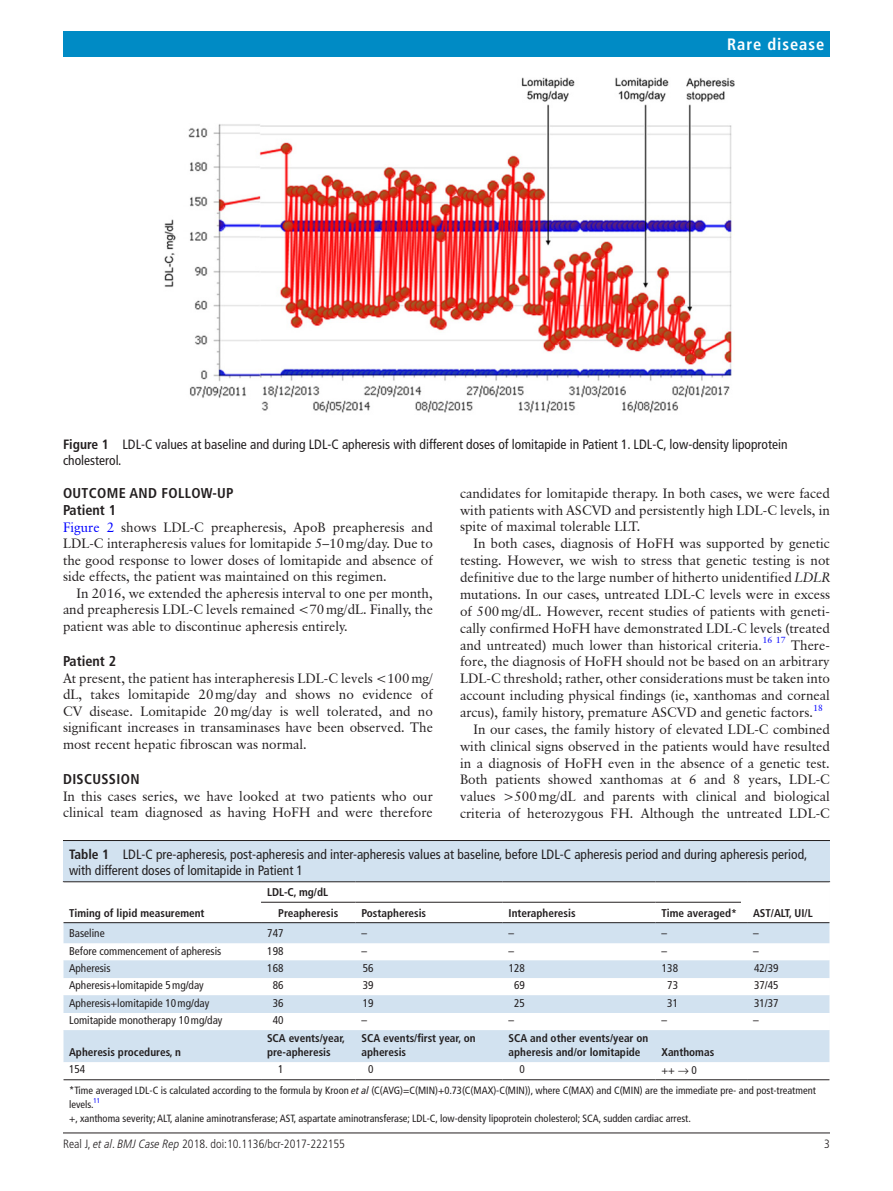
<style>
.page{position:relative;width:893px;height:1191px;background:#fff}
.page>*{position:absolute;margin:0;border:0;box-sizing:border-box;transform-origin:0 0}
.t1{font:700 condensed 16.5px "Frutiger LT Pro";color:#fff}
.t2{font:700 condensed 14.25px/17.2px "Frutiger LT Pro";letter-spacing:.025em;color:#231f20}
.t3{font:13.5px/16.8px "Classical Garamond BT";color:#231f20;text-align:justify}
.t4{font:condensed 13.5px/16.5px "Frutiger LT Pro";color:#231f20}
.t5{font:300 condensed 12px "Frutiger LT Pro";color:#231f20}
.t6{font:700 condensed 11.25px/14.2px "Frutiger LT Pro";color:#231f20}
.t7{font:condensed 11.25px "Frutiger LT Pro";color:#231f20}
.t8{font:condensed 10.5px/14.2px "Frutiger LT Pro";color:#231f20}
.t9{font:9px "Classical Garamond BT";color:#00f}
.s1{font-weight:700}
.s2{color:#00f}
.s3{font-style:italic}
</style>
<div class="page">
<hr style="left:63px;top:1132px;width:767px;height:1px;background:#231f20">
<div style="left:63px;top:31px;width:767px;height:25px;background:#008bc5"></div>
<img style="left:164px;top:77px;width:570px;height:336px">
<div style="left:63px;top:840px;width:767px;height:282px;background:#d2e2f0"></div>
<hr style="left:63px;top:840px;width:767px;height:1px;background:#231f20">
<div style="left:64px;top:882px;width:766px;height:197px;background:#fff"></div>
<svg style="left:64px;top:923px;width:766px;height:139px"></svg>
<div style="left:63px;top:1079px;width:767px;height:43px;background:#fff"></div>
<hr style="left:63px;top:922px;width:198px;height:1px;background:#231f20">
<hr style="left:747px;top:922px;width:83px;height:1px;background:#231f20">
<hr style="left:63px;top:881px;width:198px;height:1px;background:#231f20">
<hr style="left:261px;top:881px;width:94px;height:1px;background:#231f20">
<hr style="left:355px;top:881px;width:147px;height:1px;background:#231f20">
<hr style="left:502px;top:881px;width:153px;height:1px;background:#231f20">
<hr style="left:655px;top:881px;width:92px;height:1px;background:#231f20">
<hr style="left:747px;top:881px;width:83px;height:1px;background:#231f20">
<hr style="left:261px;top:902px;width:94px;height:1px;background:#231f20">
<hr style="left:261px;top:922px;width:94px;height:1px;background:#231f20">
<hr style="left:355px;top:902px;width:147px;height:1px;background:#231f20">
<hr style="left:355px;top:922px;width:147px;height:1px;background:#231f20">
<hr style="left:502px;top:902px;width:153px;height:1px;background:#231f20">
<hr style="left:502px;top:922px;width:153px;height:1px;background:#231f20">
<hr style="left:655px;top:902px;width:92px;height:1px;background:#231f20">
<hr style="left:655px;top:922px;width:92px;height:1px;background:#231f20">
<hr style="left:63px;top:1079px;width:198px;height:1px;background:#231f20">
<hr style="left:261px;top:1079px;width:94px;height:1px;background:#231f20">
<hr style="left:355px;top:1079px;width:147px;height:1px;background:#231f20">
<hr style="left:502px;top:1079px;width:153px;height:1px;background:#231f20">
<hr style="left:655px;top:1079px;width:92px;height:1px;background:#231f20">
<hr style="left:747px;top:1079px;width:83px;height:1px;background:#231f20">
<svg style="left:63px;top:882px;width:1px;height:148px"></svg>
<hr style="left:63px;top:1030px;width:1px;height:32px;background:#fff">
<svg style="left:63px;top:1062px;width:1px;height:17px"></svg>
<hr style="left:63px;top:1079px;width:1px;height:43px;background:#fff">
<svg style="left:741px;top:900px;width:6px;height:4px"></svg>
<p class="t1" style="left:727px;top:34px;width:99px">Rare disease</p>
<p class="t4" style="left:63px;top:436px;width:726px"><span class="s1">Figure 1</span> LDL-C values at baseline and during LDL-C apheresis with different doses of lomitapide in Patient 1. LDL-C, low-density lipoprotein cholesterol.</p>
<p class="t2" style="left:63px;top:484px;width:172px">Outcome and follow-up<br>Patient 1</p>
<p class="t3" style="left:63px;top:519px;width:371px"><span class="s2">Figure 2</span> shows LDL-C preapheresis, ApoB preapheresis and LDL-C interapheresis values for lomitapide 5–10mg/day. Due to the good response to lower doses of lomitapide and absence of side effects, the patient was maintained on this regimen.</p>
<p class="t3" style="left:63px;top:585px;width:371px;text-indent:14px">In 2016, we extended the apheresis interval to one per month, and preapheresis LDL-C levels remained &lt;70mg/dL. Finally, the patient was able to discontinue apheresis entirely.</p>
<p class="t2" style="left:63px;top:652px;width:55px">Patient 2</p>
<p class="t3" style="left:63px;top:669px;width:371px">At present, the patient has interapheresis LDL-C levels &lt;100mg/ dL, takes lomitapide 20mg/day and shows no evidence of CV disease. Lomitapide 20mg/day is well tolerated, and no significant increases in transaminases have been observed. The most recent hepatic fibroscan was normal.</p>
<p class="t2" style="left:63px;top:770px;width:78px">Discussion</p>
<p class="t3" style="left:63px;top:787px;width:371px">In this cases series, we have looked at two patients who our clinical team diagnosed as having HoFH and were therefore</p>
<p class="t3" style="left:460px;top:484px;width:371px">candidates for lomitapide therapy. In both cases, we were faced with patients with ASCVD and persistently high LDL-C levels, in spite of maximal tolerable LLT.</p>
<p class="t3" style="left:460px;top:535px;width:371px;text-indent:14px">In both cases, diagnosis of HoFH was supported by genetic testing. However, we wish to stress that genetic testing is not definitive due to the large number of hitherto unidentified <span class="s3">LDLR </span>mutations. In our cases, untreated LDL-C levels were in excess of 500mg/dL. However, recent studies of patients with geneti&shy;cally confirmed HoFH have demonstrated LDL-C levels (treated and untreated) much lower than historical criteria.</p>
<p class="t9" style="left:762px;top:635px;width:25px">16 17</p>
<p class="t3" style="left:460px;top:636px;width:371px;text-indent:331px">There&shy;fore, the diagnosis of HoFH should not be based on an arbitrary LDL-C threshold; rather, other considerations must be taken into account including physical findings (ie, xanthomas and corneal arcus), family history, premature ASCVD and genetic factors.</p>
<p class="t9" style="left:813px;top:702px;width:11px">18</p>
<p class="t3" style="left:460px;top:720px;width:371px;text-indent:14px">In our cases, the family history of elevated LDL-C combined with clinical signs observed in the patients would have resulted in a diagnosis of HoFH even in the absence of a genetic test.<br>Both patients showed xanthomas at 6 and 8 years, LDL-C values &gt;500mg/dL and parents with clinical and biological criteria of heterozygous FH. Although the untreated LDL-C</p>
<p class="t4" style="left:69px;top:846px;width:740px"><span class="s1">Table 1</span> LDL-C pre-apheresis, post-apheresis and inter-apheresis values at baseline, before LDL-C apheresis period and during apheresis period, with different doses of lomitapide in Patient 1</p>
<p class="t6" style="left:69px;top:905px;width:137px">Timing of lipid measurement</p>
<p class="t6" style="left:267px;top:882px;width:73px;line-height:20.4px">LDL-C, mg/dL<br>Preapheresis</p>
<p class="t6" style="left:361px;top:905px;width:66px">Postapheresis</p>
<p class="t6" style="left:509px;top:905px;width:69px">Interapheresis</p>
<p class="t6" style="left:662px;top:905px;width:77px">Time averaged*</p>
<p class="t6" style="left:753px;top:905px;width:60px">AST/ALT, UI /L</p>
<p class="t7" style="left:69px;top:926px;width:37px">Baseline</p>
<p class="t7" style="left:267px;top:926px;width:18px">747</p>
<p class="t7" style="left:361px;top:926px;width:7px">–</p>
<p class="t7" style="left:509px;top:926px;width:7px">–</p>
<p class="t7" style="left:662px;top:926px;width:7px">–</p>
<p class="t7" style="left:753px;top:926px;width:7px">–</p>
<p class="t7" style="left:69px;top:944px;width:154px">Before commencement of apheresis</p>
<p class="t7" style="left:267px;top:944px;width:18px">198</p>
<p class="t7" style="left:361px;top:944px;width:7px">–</p>
<p class="t7" style="left:509px;top:944px;width:7px">–</p>
<p class="t7" style="left:662px;top:944px;width:7px">–</p>
<p class="t7" style="left:753px;top:944px;width:7px">–</p>
<p class="t7" style="left:69px;top:961px;width:43px">Apheresis</p>
<p class="t7" style="left:267px;top:961px;width:18px">168</p>
<p class="t7" style="left:363px;top:961px;width:12px">56</p>
<p class="t7" style="left:509px;top:961px;width:18px">128</p>
<p class="t7" style="left:662px;top:961px;width:18px">138</p>
<p class="t7" style="left:754px;top:961px;width:26px">42/39</p>
<p class="t7" style="left:69px;top:979px;width:136px">Apheresis+lomitapide 5mg/day</p>
<p class="t7" style="left:273px;top:979px;width:12px">86</p>
<p class="t7" style="left:363px;top:979px;width:12px">39</p>
<p class="t7" style="left:514px;top:979px;width:12px">69</p>
<p class="t7" style="left:667px;top:979px;width:12px">73</p>
<p class="t7" style="left:754px;top:979px;width:26px">37/45</p>
<p class="t7" style="left:69px;top:996px;width:142px">Apheresis+lomitapide 10mg/day</p>
<p class="t7" style="left:273px;top:996px;width:12px">36</p>
<p class="t7" style="left:363px;top:996px;width:12px">19</p>
<p class="t7" style="left:514px;top:996px;width:12px">25</p>
<p class="t7" style="left:667px;top:996px;width:12px">31</p>
<p class="t7" style="left:754px;top:996px;width:26px">31/37</p>
<p class="t7" style="left:69px;top:1014px;width:155px">Lomitapide monotherapy 10mg/day</p>
<p class="t7" style="left:273px;top:1014px;width:12px">40</p>
<p class="t7" style="left:361px;top:1014px;width:7px">–</p>
<p class="t7" style="left:509px;top:1014px;width:7px">–</p>
<p class="t7" style="left:662px;top:1014px;width:7px">–</p>
<p class="t7" style="left:753px;top:1014px;width:7px">–</p>
<p class="t6" style="left:69px;top:1045px;width:113px">Apheresis procedures, n</p>
<p class="t6" style="left:267px;top:1030px;width:80px">SCA events/year, pre-apheresis</p>
<p class="t6" style="left:361px;top:1030px;width:116px">SCA events/first year, on apheresis</p>
<p class="t6" style="left:509px;top:1030px;width:141px">SCA and other events/year on apheresis and/or lomitapide</p>
<p class="t6" style="left:662px;top:1045px;width:54px">Xanthomas</p>
<p class="t7" style="left:69px;top:1063px;width:18px">154</p>
<p class="t7" style="left:278px;top:1063px;width:7px">1</p>
<p class="t7" style="left:368px;top:1063px;width:7px">0</p>
<p class="t7" style="left:520px;top:1063px;width:7px">0</p>
<p class="t7" style="left:662px;top:1063px;width:37px">++ → 0</p>
<p class="t8" style="left:69px;top:1083px;width:748px">*Time averaged LDL-C is calculated according to the formula by Kroon <span class="s3">et al</span> (C(AVG)=C(MIN)+0.73(C(MAX)-C(MIN)), where C(MAX) and C(MIN) are the immediate pre- and post-treatment levels.<sup>11<br></sup>+, xanthoma severity; ALT, alanine aminotransferase; AST, aspartate aminotransferase; LDL-C, low-density lipoprotein cholesterol; SCA, sudden cardiac arrest.</p>
<p class="t5" style="left:63px;top:1136px;width:284px">Real J, <span class="s3">et al</span>. <span class="s3">BMJ Case Rep</span> 2018. doi:10.1136/bcr-2017-222155</p>
<p class="t5" style="left:824px;top:1136px;width:7px">3</p>
</div>
